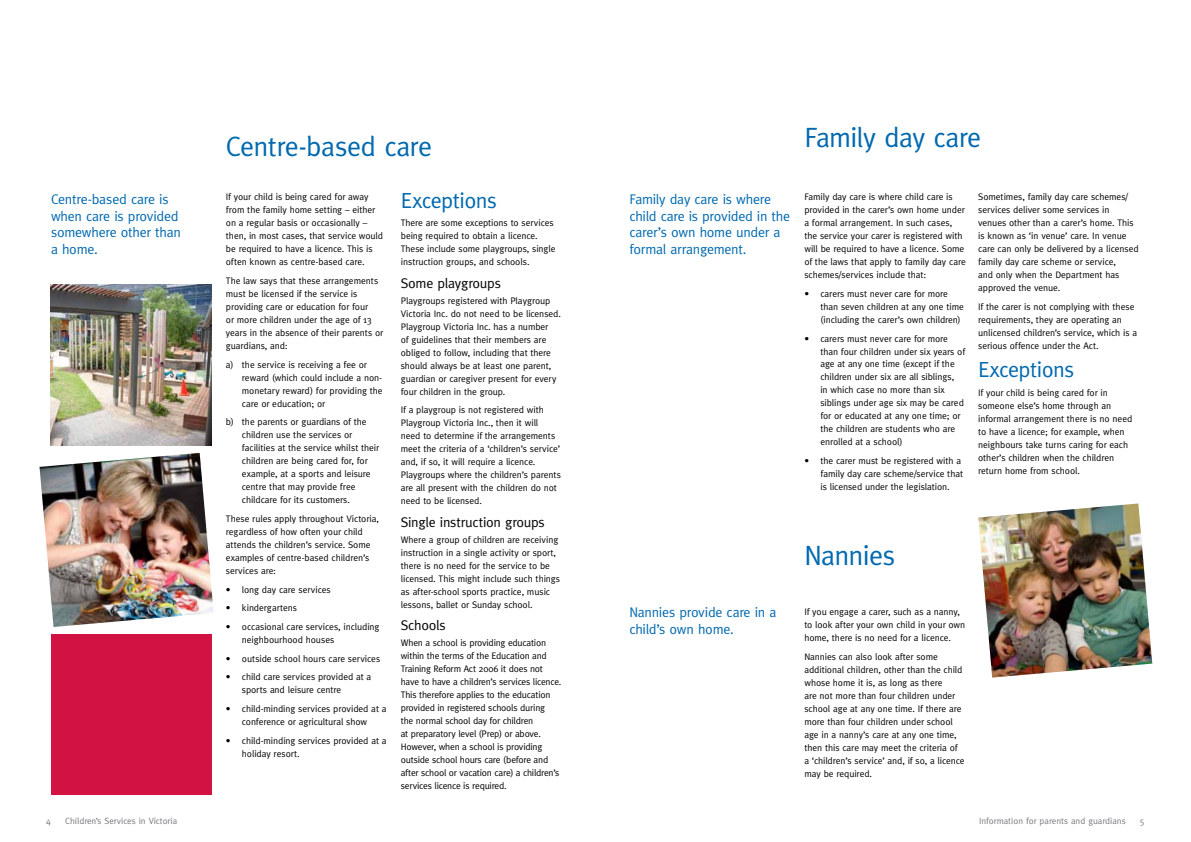
<style>
.page{position:relative;width:1191px;height:842px;background:#fff}
.page>*{position:absolute;margin:0;border:0;box-sizing:border-box;transform-origin:0 0}
.t1{font:28px "Meta";letter-spacing:-.025em;color:#0069af}
.t2{font:22px "Meta";letter-spacing:-.025em;color:#0069af}
.t3{font:14px/16.8px "Meta";letter-spacing:-.02em;color:#0069af}
.t4{font:14px "Meta";letter-spacing:-.02em;color:#000}
.t5{font:9.5px/13px "Meta";letter-spacing:-.01em;color:#000}
.t6{font:9px "Meta";color:#77787b}
</style>
<div class="page">
<img style="left:40px;top:453px;width:173px;height:174px">
<div style="left:51px;top:634px;width:161px;height:161px;background:#d21242"></div>
<img style="left:51px;top:285px;width:161px;height:160px">
<img style="left:978px;top:503px;width:174px;height:175px">
<h3 class="t3" style="left:51px;top:190px;width:131px">Centre-based care is when care is provided somewhere other than a home.</h3>
<h1 class="t1" style="left:226px;top:130px;width:208px">Centre-based care</h1>
<h1 class="t1" style="left:804px;top:121px;width:178px">Family day care</h1>
<p class="t5" style="left:226px;top:190px;width:159px">If your child is being cared for away from the family home setting – either on a regular basis or occasionally – then, in most cases, that service would be required to have a licence. This is often known as centre-based care.</p>
<p class="t5" style="left:226px;top:274px;width:159px">The law says that these arrangements must be licensed if the service is providing care or education for four<br>or more children under the age of 13 years in the absence of their parents or guardians, and:</p>
<p class="t5" style="left:242px;top:358px;width:142px;text-indent:-16px">a) the service is receiving a fee or reward (which could include a non&shy;monetary reward) for providing the care or education; or</p>
<p class="t5" style="left:242px;top:415px;width:139px;text-indent:-16px">b) the parents or guardians of the children use the services or facilities at the service whilst their children are being cared for, for example, at a sports and leisure centre that may provide free childcare for its customers.</p>
<p class="t5" style="left:226px;top:512px;width:155px">These rules apply throughout Victoria, regardless of how often your child attends the children’s service. Some examples of centre-based children’s services are:</p>
<p class="t5" style="left:226px;top:583px;width:106px">• long day care services</p>
<p class="t5" style="left:226px;top:601px;width:73px">• kindergartens</p>
<p class="t5" style="left:242px;top:620px;width:139px;text-indent:-16px">• occasional care services, including neighbourhood houses</p>
<p class="t5" style="left:226px;top:652px;width:156px">• outside school hours care services</p>
<p class="t5" style="left:242px;top:670px;width:131px;text-indent:-16px">• child care services provided at a sports and leisure centre</p>
<p class="t5" style="left:226px;top:702px;width:162px;text-align:center">• child-minding services provided at a conference or agricultural show</p>
<p class="t5" style="left:242px;top:734px;width:146px;text-indent:-16px">• child-minding services provided at a holiday resort.</p>
<h2 class="t2" style="left:401px;top:187px;width:98px">Exceptions</h2>
<p class="t5" style="left:401px;top:216px;width:156px">There are some exceptions to services being required to obtain a licence.<br>These include some playgroups, single instruction groups, and schools.</p>
<h3 class="t4" style="left:401px;top:275px;width:102px">Some playgroups</h3>
<p class="t5" style="left:401px;top:294px;width:162px">Playgroups registered with Playgroup Victoria Inc. do not need to be licensed.<br>Playgroup Victoria Inc. has a number<br>of guidelines that their members are obliged to follow, including that there should always be at least one parent, guardian or caregiver present for every four children in the group.</p>
<p class="t5" style="left:401px;top:403px;width:162px">If a playgroup is not registered with Playgroup Victoria Inc., then it will<br>need to determine if the arrangements meet the criteria of a ‘children’s service’ and, if so, it will require a licence.<br>Playgroups where the children’s parents are all present with the children do not need to be licensed.</p>
<h3 class="t4" style="left:401px;top:514px;width:146px">Single instruction groups</h3>
<p class="t5" style="left:401px;top:533px;width:161px">Where a group of children are receiving instruction in a single activity or sport, there is no need for the service to be licensed. This might include such things as after-school sports practice, music lessons, ballet or Sunday school.</p>
<h3 class="t4" style="left:401px;top:617px;width:47px">Schools</h3>
<p class="t5" style="left:401px;top:636px;width:162px">When a school is providing education within the terms of the Education and Training Reform Act 2006 it does not have to have a children’s services licence.<br>This therefore applies to the education provided in registered schools during<br>the normal school day for children<br>at preparatory level (Prep) or above.<br>However, when a school is providing outside school hours care (before and after school or vacation care) a children’s services licence is required.</p>
<h3 class="t3" style="left:629px;top:190px;width:162px">Family day care is where child care is provided in the carer’s own home under a formal arrangement.</h3>
<p class="t5" style="left:804px;top:190px;width:163px">Family day care is where child care is provided in the carer’s own home under a formal arrangement. In such cases, the service your carer is registered with will be required to have a licence. Some of the laws that apply to family day care schemes/services include that:</p>
<p class="t5" style="left:820px;top:287px;width:145px;text-indent:-16px">• carers must never care for more than seven children at any one time (including the carer’s own children)</p>
<p class="t5" style="left:820px;top:332px;width:146px;text-indent:-16px">• carers must never care for more than four children under six years of age at any one time (except if the children under six are all siblings,<br>in which case no more than six siblings under age six may be cared for or educated at any one time; or the children are students who are enrolled at a school)</p>
<p class="t5" style="left:820px;top:454px;width:144px;text-indent:-16px">• the carer must be registered with a family day care scheme/service that is licensed under the legislation.</p>
<p class="t5" style="left:978px;top:190px;width:162px">Sometimes, family day care schemes/ services deliver some services in venues other than a carer’s home. This is known as ‘in venue’ care. In venue care can only be delivered by a licensed family day care scheme or service,<br>and only when the Department has approved the venue.</p>
<p class="t5" style="left:978px;top:300px;width:160px">If the carer is not complying with these requirements, they are operating an unlicensed children’s service, which is a serious offence under the Act.</p>
<h2 class="t2" style="left:978px;top:357px;width:98px">Exceptions</h2>
<p class="t5" style="left:978px;top:386px;width:156px">If your child is being cared for in someone else’s home through an informal arrangement there is no need to have a licence; for example, when neighbours take turns caring for each other’s children when the children return home from school.</p>
<h3 class="t3" style="left:629px;top:603px;width:148px">Nannies provide care in a child’s own home.</h3>
<h1 class="t1" style="left:804px;top:539px;width:92px">Nannies</h1>
<p class="t5" style="left:804px;top:605px;width:162px">If you engage a carer, such as a nanny, to look after your own child in your own home, there is no need for a licence.</p>
<p class="t5" style="left:804px;top:650px;width:162px">Nannies can also look after some additional children, other than the child whose home it is, as long as there<br>are not more than four children under school age at any one time. If there are more than four children under school age in a nanny’s care at any one time, then this care may meet the criteria of<br>a ‘children’s service’ and, if so, a licence may be required.</p>
<p class="t6" style="left:46px;top:815px;width:6px">4</p>
<p class="t6" style="left:65px;top:815px;width:113px">Children’s Services in Victoria</p>
<p class="t6" style="left:979px;top:815px;width:148px">Information for parents and guardians</p>
<p class="t6" style="left:1140px;top:815px;width:6px">5</p>
</div>
